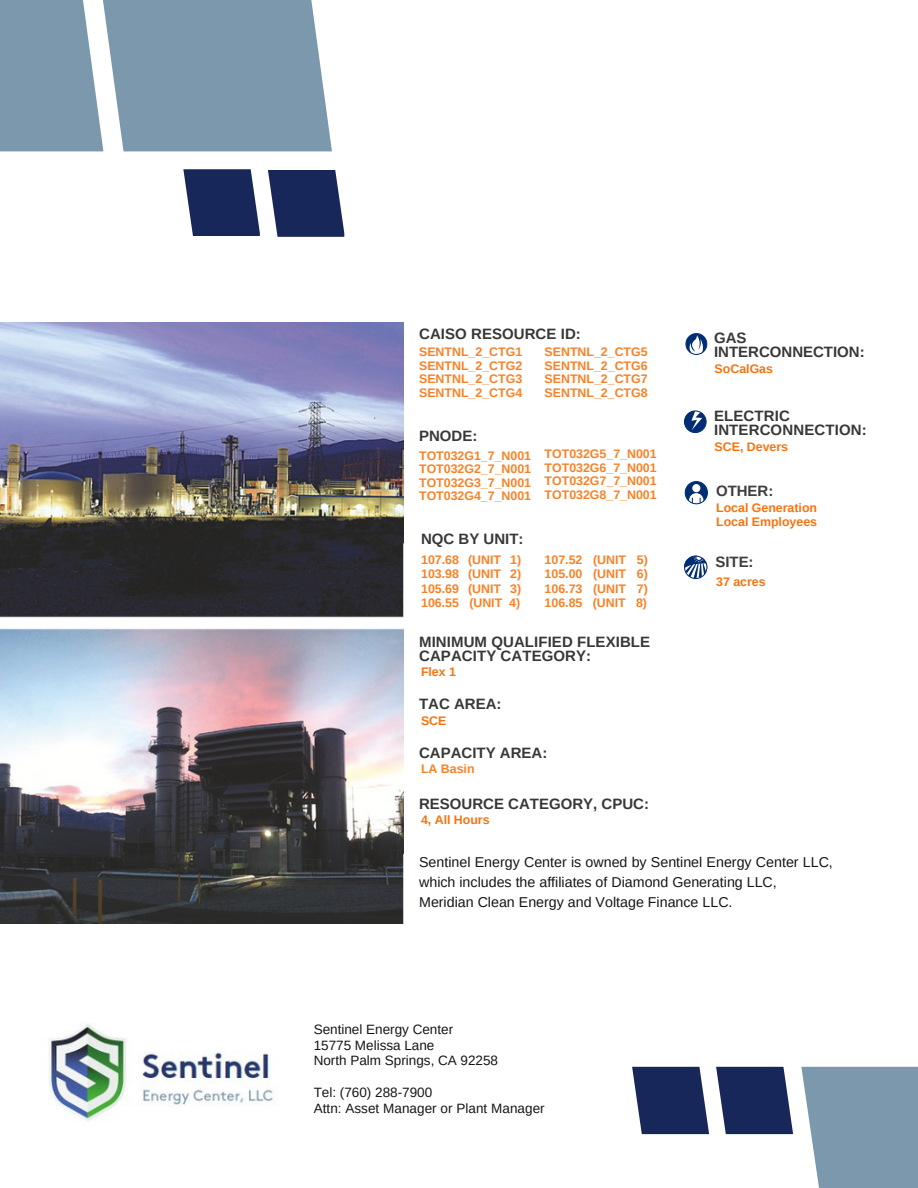
<style>
.page{position:relative;width:918px;height:1188px;background:#fff}
.page>*{position:absolute;margin:0;border:0;box-sizing:border-box;transform-origin:0 0}
.t1{font:700 15px/13.5px "Arimo";letter-spacing:.005em;color:#383837}
.t2{font:700 15px "Arimo";letter-spacing:-.005em;color:#3f3e3f}
.t3{font:14.25px/20.2px "Arimo";color:#171615}
.t4{font:13.5px "Arimo";color:#171615}
.t5{font:700 12.3px/13.5px "Arimo";color:#f98126;text-align:justify}
.t6{font:700 12.3px/14.4px "Arimo";color:#f8730e}
</style>
<div class="page">
<svg style="left:0;top:0;width:332px;height:151px;background:#86a0b3"></svg>
<svg style="left:268px;top:170px;width:76px;height:67px;background:#32406c"></svg>
<img style="left:0;top:322px;width:404px;height:601px">
<svg style="left:183px;top:169px;width:77px;height:67px;background:#34426e"></svg>
<svg style="left:687px;top:335px;width:19px;height:20px"></svg>
<div style="left:686px;top:333px;width:21px;height:22px;border:1px solid #002d74;border-radius:50%"></div>
<div style="left:684px;top:411px;width:22px;height:22px;background:#002d74;border-radius:50%"></div>
<svg style="left:691px;top:412px;width:11px;height:18px"></svg>
<div style="left:684px;top:410px;width:23px;height:23px;border:1px solid #002d74;border-radius:50%"></div>
<svg style="left:716px;top:1067px;width:77px;height:67px;background:#34426d"></svg>
<svg style="left:801px;top:1067px;width:117px;height:121px;background:#86a0b3"></svg>
<svg style="left:632px;top:1067px;width:77px;height:67px;background:#34426d"></svg>
<img style="left:49px;top:1024px;width:224px;height:97px">
<svg style="left:684px;top:555px;width:24px;height:24px"></svg>
<div style="left:685px;top:482px;width:22px;height:22px;background:#002d74;border-radius:50%"></div>
<div style="left:692px;top:484px;width:8px;height:8px;background:#fff;border-radius:50%"></div>
<svg style="left:689px;top:493px;width:14px;height:12px"></svg>
<div style="left:685px;top:481px;width:23px;height:23px;border:1px solid #002d74;border-radius:50%"></div>
<p class="t1" style="left:419px;top:327px;width:163px">CAISO RESOURCE ID:</p>
<p class="t5" style="left:419px;top:345px;width:105px">SENTNL_2_CTG1<br>SENTNL_2_CTG2<br>SENTNL_2_CTG3<br>SENTNL_2_CTG4</p>
<p class="t1" style="left:419px;top:429px;width:60px">PNODE:</p>
<p class="t5" style="left:419px;top:449px;width:114px">TOT032G1_7_N001<br>TOT032G2_7_N001<br>TOT032G3_7_N001<br>TOT032G4_7_N001</p>
<p class="t1" style="left:421px;top:532px;width:104px">NQC BY UNIT:</p>
<p class="t5" style="left:421px;top:552px;width:102px;line-height:14.4px">107.68 (UNIT 1)<br>103.98 (UNIT 2)<br>105.69 (UNIT 3)<br>106.55 (UNIT 4)</p>
<p class="t5" style="left:545px;top:345px;width:105px">SENTNL_2_CTG5<br>SENTNL_2_CTG6<br>SENTNL_2_CTG7<br>SENTNL_2_CTG8</p>
<p class="t5" style="left:545px;top:447px;width:114px">TOT032G5_7_N001<br>TOT032G6_7_N001<br>TOT032G7_7_N001<br>TOT032G8_7_N001</p>
<p class="t5" style="left:545px;top:552px;width:105px;line-height:14.4px">107.52 (UNIT 5)<br>105.00 (UNIT 6)<br>106.73 (UNIT 7)<br>106.85 (UNIT 8)</p>
<p class="t1" style="left:419px;top:635px;width:233px">MINIMUM QUALIFIED FLEXIBLE<br>CAPACITY CATEGORY:</p>
<p class="t6" style="left:421px;top:665px;width:37px">Flex 1</p>
<p class="t1" style="left:419px;top:697px;width:84px">TAC AREA:</p>
<p class="t1" style="left:419px;top:746px;width:130px">CAPACITY AREA:</p>
<p class="t6" style="left:421px;top:713px;width:27px">SCE</p>
<p class="t5" style="left:421px;top:762px;width:55px">LA Basin</p>
<p class="t1" style="left:419px;top:797px;width:231px">RESOURCE CATEGORY, CPUC:</p>
<p class="t6" style="left:421px;top:813px;width:70px">4, All Hours</p>
<p class="t1" style="left:714px;top:331px;width:152px">GAS<br>INTERCONNECTION:</p>
<p class="t6" style="left:715px;top:362px;width:60px">SoCalGas</p>
<p class="t1" style="left:714px;top:410px;width:154px">ELECTRIC<br>INTERCONNECTION:</p>
<p class="t6" style="left:715px;top:440px;width:75px">SCE, Devers</p>
<p class="t2" style="left:716px;top:482px;width:59px">OTHER:</p>
<p class="t6" style="left:716px;top:500px;width:103px">Local Generation<br>Local Employees</p>
<p class="t2" style="left:716px;top:553px;width:40px">SITE:</p>
<p class="t6" style="left:716px;top:575px;width:51px">37 acres</p>
<p class="t3" style="left:419px;top:852px;width:415px">Sentinel Energy Center is owned by Sentinel Energy Center LLC, which includes the affiliates of Diamond Generating LLC,</p>
<p class="t3" style="left:419px;top:892px;width:315px">Meridian Clean Energy and Voltage Finance LLC.</p>
<p class="t4" style="left:314px;top:1022px;width:141px">Sentinel Energy Center</p>
<p class="t4" style="left:314px;top:1037px;width:122px">15775 Melissa Lane</p>
<p class="t4" style="left:314px;top:1053px;width:186px">North Palm Springs, CA 92258</p>
<p class="t4" style="left:314px;top:1085px;width:120px">Tel: (760) 288-7900</p>
<p class="t4" style="left:314px;top:1100px;width:233px">Attn: Asset Manager or Plant Manager</p>
</div>
